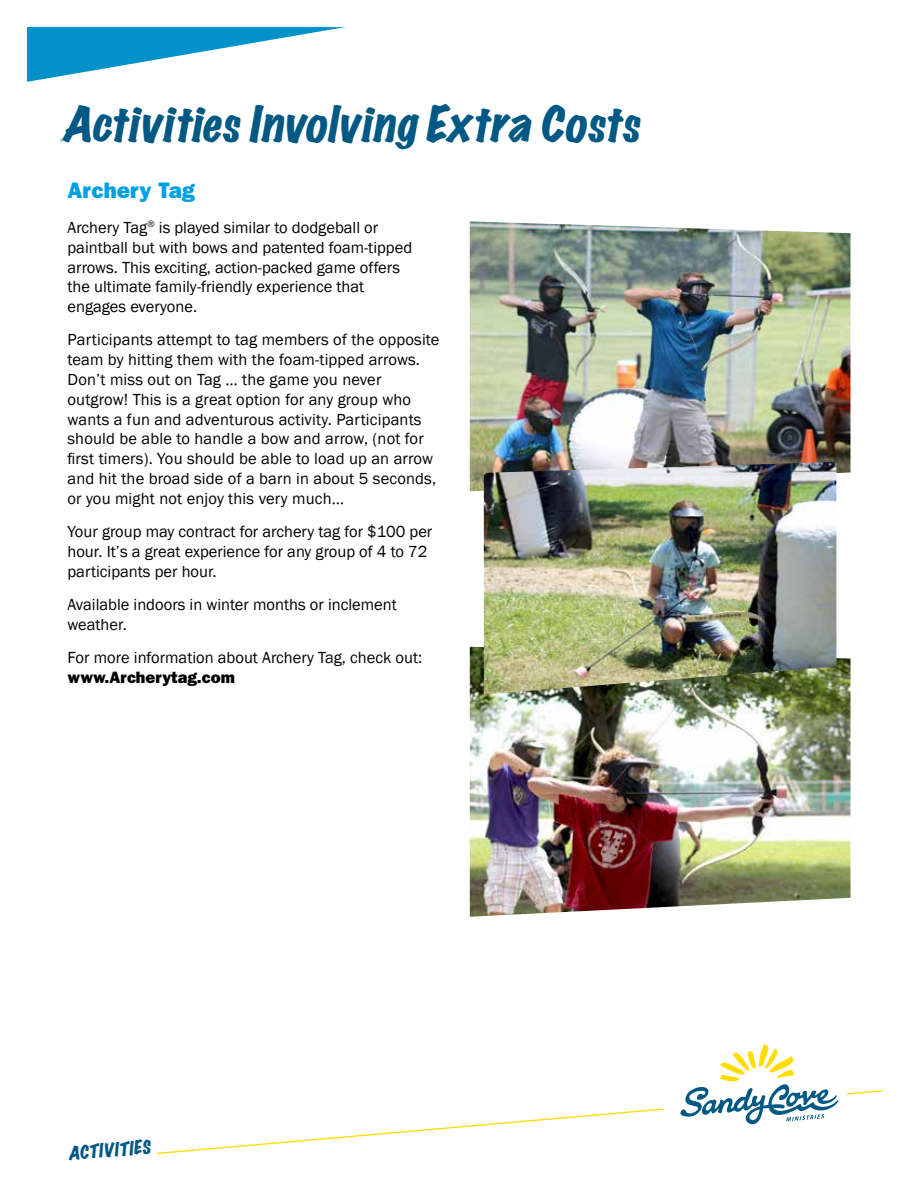
<style>
.page{position:relative;width:918px;height:1188px;background:#fff}
.page>*{position:absolute;margin:0;border:0;box-sizing:border-box;transform-origin:0 0}
.t1{font:italic expanded 44.1px "Marker Felt";color:#005884}
.t2{font:800 22.5px "Franklin Gothic";color:#00a1e4}
.t3{font:italic expanded 16.8px "Marker Felt";color:#005884}
.t4{font:16.5px/19.8px "Franklin Gothic";color:#000}
.t5{font:800 16.5px "Franklin Gothic";color:#000}
</style>
<div class="page">
<svg style="left:27px;top:27px;width:318px;height:55px"></svg>
<img style="left:470px;top:647px;width:380px;height:270px">
<img style="left:470px;top:221px;width:380px;height:270px">
<img style="left:484px;top:462px;width:352px;height:232px">
<svg style="left:157px;top:1108px;width:507px;height:47px"></svg>
<svg style="left:680px;top:1044px;width:158px;height:81px"></svg>
<svg style="left:846px;top:1090px;width:37px;height:5px"></svg>
<h1 class="t1" style="left:62px;top:89px;width:591px">ActivitiesInvolvingExtraCosts</h1>
<h2 class="t2" style="left:68px;top:177px;width:129px">Archery Tag</h2>
<p class="t4" style="left:68px;top:218px;width:346px">Archery Tag<sup>®</sup> is played similar to dodgeball or paintball but with bows and patented foam-tipped arrows. This exciting, action-packed game offers the ultimate family-friendly experience that engages everyone.</p>
<p class="t4" style="left:68px;top:330px;width:374px">Participants attempt to tag members of the opposite team by hitting them with the foam-tipped arrows.<br>Don’t miss out on Tag … the game you never outgrow! This is a great option for any group who wants a fun and adventurous activity. Participants should be able to handle a bow and arrow, (not for first timers). You should be able to load up an arrow and hit the broad side of a barn in about 5 seconds, or you might not enjoy this very much…</p>
<p class="t4" style="left:68px;top:522px;width:366px">Your group may contract for archery tag for $100 per hour. It’s a great experience for any group of 4 to 72 participants per hour.</p>
<p class="t4" style="left:68px;top:595px;width:331px">Available indoors in winter months or inclement weather.</p>
<p class="t4" style="left:68px;top:648px;width:356px">For more information about Archery Tag, check out:</p>
<p class="t5" style="left:68px;top:668px;width:169px">www.Archerytag.com</p>
<p class="t3" style="left:67px;top:1140px;width:84px;rotate:-5deg">ACTIVITIES</p>
</div>
